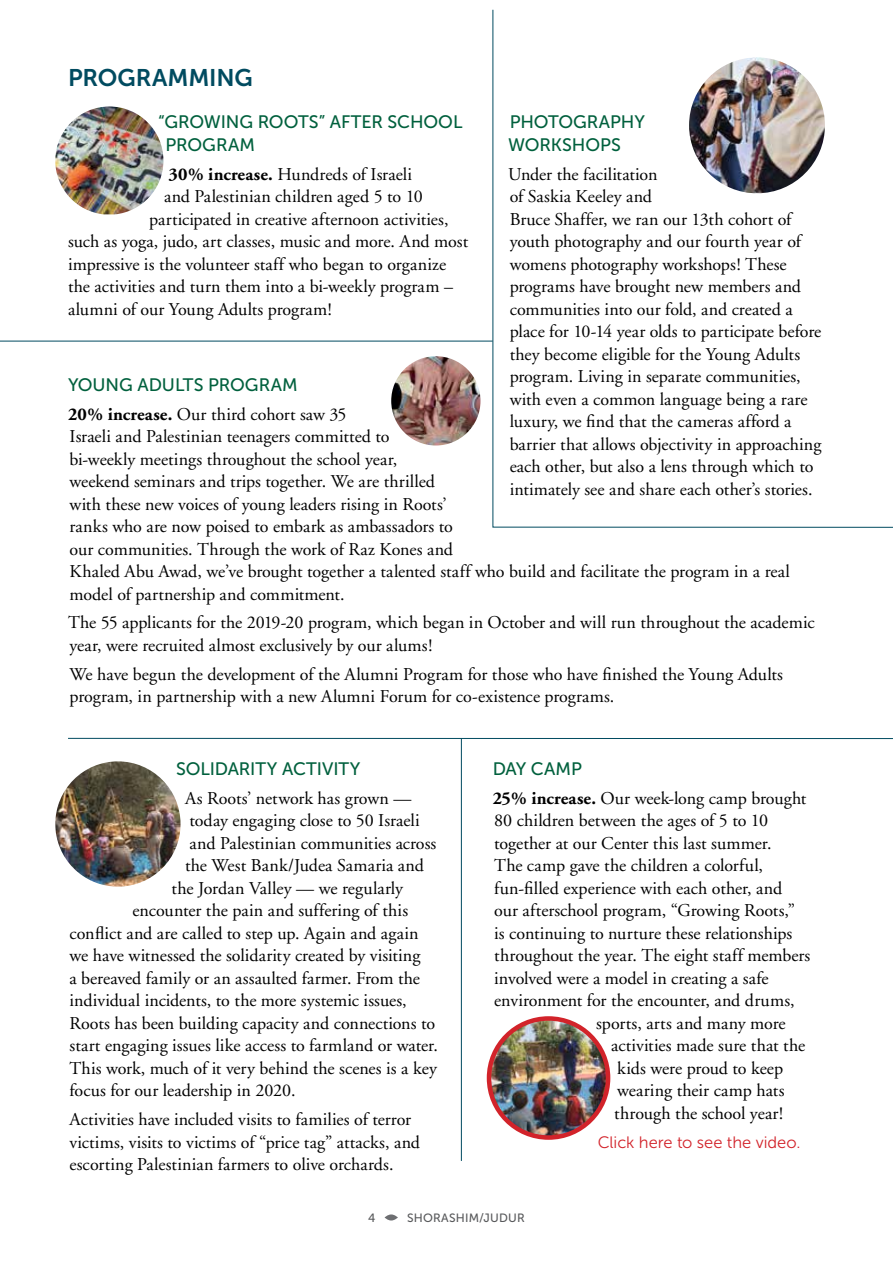
<style>
.page{position:relative;width:893px;height:1263px;background:#fff}
.page>*{position:absolute;margin:0;border:0;box-sizing:border-box;transform-origin:0 0}
.t1{font:24px "Museo Sans 700";letter-spacing:-.005em;color:#014b60}
.t2{font:18px/22.5px "Adobe Garamond";color:#000}
.t3{font:18px/22.5px "Museo Sans 500";letter-spacing:-.005em;color:#00603d}
.t4{font:16.5px "Museo Sans 300";color:#d2232a}
.t5{font:12px "Museo Sans 500";letter-spacing:.015em;color:#58595b}
.s1{font-weight:700}
</style>
<div class="page">
<svg style="left:385px;top:1214px;width:13px;height:6px"></svg>
<hr style="left:0;top:341px;width:493px;height:1px;background:#004b60">
<svg style="left:492px;top:9px;width:401px;height:519px"></svg>
<hr style="left:68px;top:738px;width:825px;height:1px;background:#004b60">
<hr style="left:461px;top:738px;width:1px;height:423px;background:#004b60">
<img style="left:689px;top:57px;width:136px;height:136px;border-radius:68px">
<img style="left:55px;top:106px;width:108px;height:108px">
<img style="left:391px;top:356px;width:89px;height:89px;border-radius:45px">
<img style="left:55px;top:761px;width:126px;height:126px;border-radius:63px">
<img style="left:489px;top:1018px;width:119px;height:119px;border-radius:60px">
<div style="left:487px;top:1016px;width:123px;height:124px;border:4px solid #d2232a;border-radius:50%"></div>
<h1 class="t1" style="left:68px;top:64px;width:186px">PROGRAMMING</h1>
<p class="t3" style="left:166px;top:111px;width:298px;text-indent:-8px">“GROWING ROOTS” AFTER SCHOOL<br>PROGRAM</p>
<p class="t2" style="left:169px;top:163px;width:245px"><span class="s1">30% increase.</span> Hundreds of Israeli</p>
<p class="t2" style="left:164px;top:186px;width:260px">and Palestinian children aged 5 to 10</p>
<p class="t2" style="left:149px;top:208px;width:301px">participated in creative afternoon activities,</p>
<p class="t2" style="left:68px;top:231px;width:402px">such as yoga, judo, art classes, music and more. And most</p>
<p class="t2" style="left:68px;top:253px;width:380px">impressive is the volunteer staff who began to organize</p>
<p class="t2" style="left:68px;top:276px;width:386px">the activities and turn them into a bi-weekly program –</p>
<p class="t2" style="left:68px;top:298px;width:265px">alumni of our Young Adults program!</p>
<p class="t3" style="left:508px;top:111px;width:138px">PHOTOGRAPHY<br>WORKSHOPS</p>
<p class="t2" style="left:508px;top:163px;width:315px">Under the facilitation<br>of Saskia Keeley and<br>Bruce Shaffer, we ran our 13th cohort of youth photography and our fourth year of womens photography workshops! These programs have brought new members and communities into our fold, and created a place for 10-14 year olds to participate before they become eligible for the Young Adults program. Living in separate communities, with even a common language being a rare luxury, we find that the cameras afford a barrier that allows objectivity in approaching each other, but also a lens through which to intimately see and share each other’s stories.</p>
<p class="t3" style="left:68px;top:373px;width:231px">YOUNG ADULTS PROGRAM</p>
<p class="t2" style="left:68px;top:403px;width:723px"><span class="s1">20% increase.</span> Our third cohort saw 35<br>Israeli and Palestinian teenagers committed to<br>bi-weekly meetings throughout the school year,<br>weekend seminars and trips together. We are thrilled<br>with these new voices of young leaders rising in Roots’<br>ranks who are now poised to embark as ambassadors to<br>our communities. Through the work of Raz Kones and<br>Khaled Abu Awad, we’ve brought together a talented staff who build and facilitate the program in a real model of partnership and commitment.</p>
<p class="t2" style="left:68px;top:612px;width:748px">The 55 applicants for the 2019-20 program, which began in October and will run throughout the academic year, were recruited almost exclusively by our alums!</p>
<p class="t2" style="left:70px;top:663px;width:715px">We have begun the development of the Alumni Program for those who have finished the Young Adults program, in partnership with a new Alumni Forum for co-existence programs.</p>
<p class="t3" style="left:176px;top:757px;width:186px">SOLIDARITY ACTIVITY</p>
<p class="t2" style="left:185px;top:787px;width:228px">As Roots’ network has grown —</p>
<p class="t2" style="left:190px;top:810px;width:232px">today engaging close to 50 Israeli</p>
<p class="t2" style="left:190px;top:832px;width:248px">and Palestinian communities across</p>
<p class="t2" style="left:185px;top:855px;width:240px">the West Bank/Judea Samaria and</p>
<p class="t2" style="left:172px;top:877px;width:233px">the Jordan Valley — we regularly</p>
<p class="t2" style="left:133px;top:900px;width:277px">encounter the pain and suffering of this</p>
<p class="t2" style="left:70px;top:922px;width:351px">conflict and are called to step up. Again and again</p>
<p class="t2" style="left:70px;top:945px;width:352px">we have witnessed the solidarity created by visiting</p>
<p class="t2" style="left:70px;top:967px;width:352px">a bereaved family or an assaulted farmer. From the</p>
<p class="t2" style="left:70px;top:990px;width:339px">individual incidents, to the more systemic issues,</p>
<p class="t2" style="left:70px;top:1012px;width:367px">Roots has been building capacity and connections to</p>
<p class="t2" style="left:70px;top:1035px;width:370px">start engaging issues like access to farmland or water.</p>
<p class="t2" style="left:70px;top:1057px;width:369px">This work, much of it very behind the scenes is a key</p>
<p class="t2" style="left:70px;top:1080px;width:228px">focus for our leadership in 2020.</p>
<p class="t2" style="left:70px;top:1109px;width:352px">Activities have included visits to families of terror victims, visits to victims of “price tag” attacks, and escorting Palestinian farmers to olive orchards.</p>
<p class="t3" style="left:493px;top:757px;width:91px">DAY CAMP</p>
<p class="t2" style="left:493px;top:787px;width:315px"><span class="s1">25% increase.</span> Our week-long camp brought</p>
<p class="t2" style="left:494px;top:810px;width:275px">80 children between the ages of 5 to 10</p>
<p class="t2" style="left:494px;top:832px;width:279px">together at our Center this last summer.</p>
<p class="t2" style="left:494px;top:855px;width:270px">The camp gave the children a colorful,</p>
<p class="t2" style="left:494px;top:877px;width:290px">fun-filled experience with each other, and</p>
<p class="t2" style="left:494px;top:900px;width:302px">our afterschool program, “Growing Roots,”</p>
<p class="t2" style="left:494px;top:922px;width:300px">is continuing to nurture these relationships</p>
<p class="t2" style="left:494px;top:945px;width:318px">throughout the year. The eight staff members</p>
<p class="t2" style="left:494px;top:967px;width:276px">involved were a model in creating a safe</p>
<p class="t2" style="left:494px;top:990px;width:302px">environment for the encounter, and drums,</p>
<p class="t2" style="left:596px;top:1012px;width:191px">sports, arts and many more</p>
<p class="t2" style="left:611px;top:1035px;width:196px">activities made sure that the</p>
<p class="t2" style="left:617px;top:1057px;width:167px">kids were proud to keep</p>
<p class="t2" style="left:617px;top:1080px;width:169px">wearing their camp hats</p>
<p class="t2" style="left:614px;top:1102px;width:170px">through the school year!</p>
<p class="t4" style="left:598px;top:1133px;width:204px">Click here to see the video.</p>
<p class="t5" style="left:368px;top:1211px;width:9px">4</p>
<p class="t5" style="left:407px;top:1211px;width:119px">SHORASHIM/JUDUR</p>
</div>
